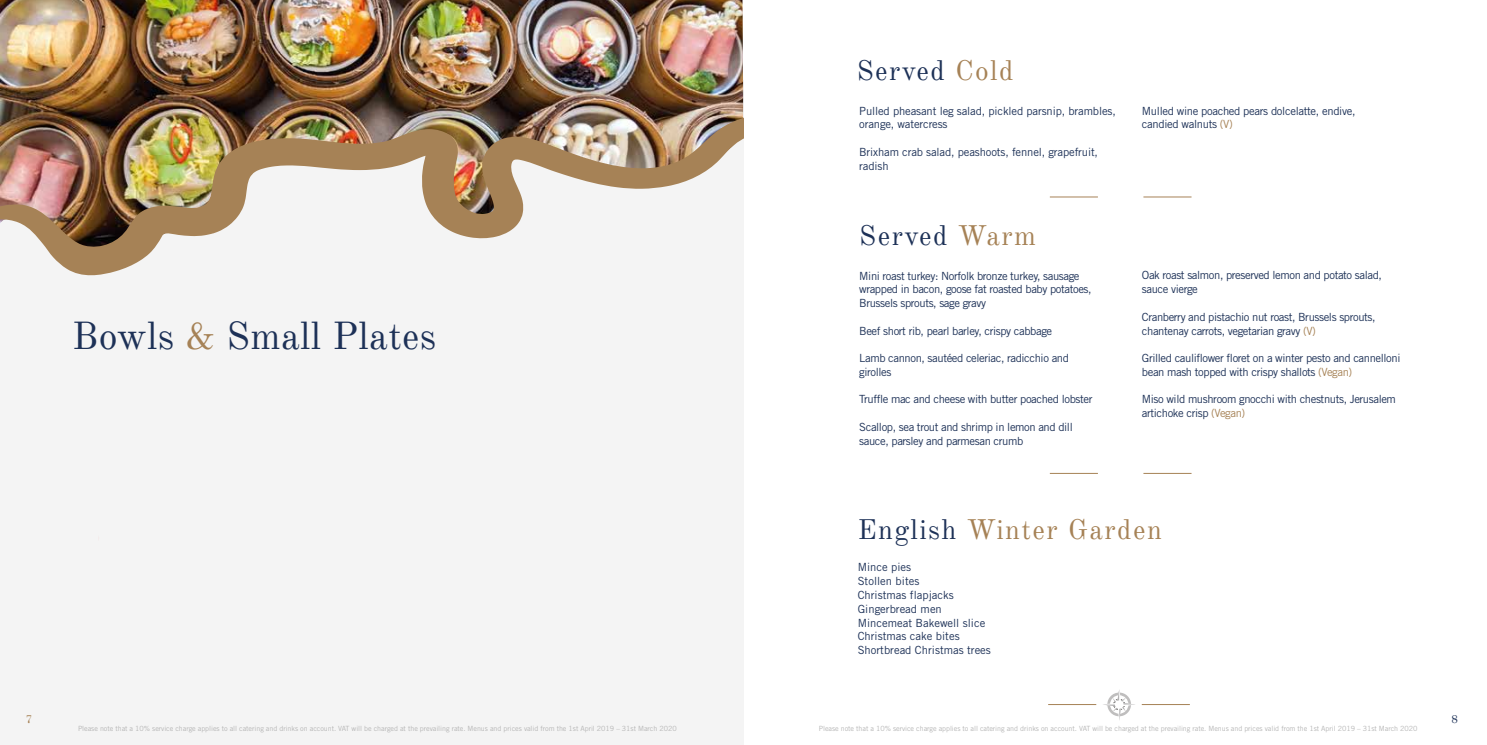
<style>
.page{position:relative;width:1487px;height:745px;background:#fff}
.page>*{position:absolute;margin:0;border:0;box-sizing:border-box;transform-origin:0 0}
.t1{font:38px "Old Standard TT";letter-spacing:.01em;color:#1d3157}
.t2{font:27.5px "Old Standard TT";letter-spacing:.05em;color:#1d3157}
.t3{font:27.5px "Old Standard TT";letter-spacing:.05em;color:#a68256}
.t4{font:11.25px/13.8px "Trade Gothic";letter-spacing:-.035em;color:#1d3157}
.t5{font:11.25px/13.8px "Trade Gothic";color:#1d3157}
.t6{font:11.25px/13.8px "Trade Gothic";letter-spacing:-.01em;color:#1d3157}
.t7{font:11.25px "Old Standard TT";color:#a68256}
.t8{font:11.25px "Old Standard TT";color:#1d3157}
.t9{font:7.12px "Trade Gothic";letter-spacing:-.005em;color:#b5b5b5}
.s1{color:#a68256}
.s2{color:#1d3157}
</style>
<div class="page">
<div style="left:0;top:81px;width:743px;height:663px;background:#f4f4f4"></div>
<img style="left:0;top:0;width:744px;height:269px">
<img style="left:0;top:109px;width:743px;height:167px">
<hr style="left:1143px;top:196px;width:48px;height:1px;background:#a68256">
<hr style="left:1049px;top:196px;width:48px;height:1px;background:#a68256">
<hr style="left:1141px;top:703px;width:48px;height:1px;background:#a68256">
<hr style="left:1048px;top:703px;width:48px;height:1px;background:#a68256">
<svg style="left:1103px;top:690px;width:32px;height:30px"></svg>
<hr style="left:1143px;top:473px;width:48px;height:1px;background:#a68256">
<hr style="left:1049px;top:473px;width:48px;height:1px;background:#a68256">
<h1 class="t1" style="left:72px;top:313px;width:366px">Bowls <span class="s1">&amp;</span> Small Plates</h1>
<h2 class="t2" style="left:856px;top:54px;width:158px">Served <span class="s1">Cold</span></h2>
<p class="t6" style="left:859px;top:104px;width:258px">Pulled pheasant leg salad, pickled parsnip, brambles, orange, watercress</p>
<p class="t6" style="left:859px;top:145px;width:240px">Brixham crab salad, peashoots, fennel, grapefruit, radish</p>
<h2 class="t2" style="left:859px;top:219px;width:178px">Served <span class="s1">Warm</span></h2>
<p class="t4" style="left:859px;top:268px;width:234px">Mini roast turkey: Norfolk bronze turkey, sausage wrapped in bacon, goose fat roasted baby potatoes,<br>Brussels sprouts, sage gravy</p>
<p class="t4" style="left:859px;top:323px;width:194px">Beef short rib, pearl barley, crispy cabbage</p>
<p class="t4" style="left:859px;top:351px;width:211px">Lamb cannon, sautéed celeriac, radicchio and girolles</p>
<p class="t4" style="left:859px;top:392px;width:235px">Truffle mac and cheese with butter poached lobster</p>
<p class="t4" style="left:859px;top:419px;width:215px">Scallop, sea trout and shrimp in lemon and dill sauce, parsley and parmesan crumb</p>
<p class="t4" style="left:1141px;top:103px;width:215px">Mulled wine poached pears dolcelatte, endive, candied walnuts <span class="s1">(V)</span></p>
<p class="t4" style="left:1141px;top:268px;width:241px">Oak roast salmon, preserved lemon and potato salad, sauce vierge</p>
<p class="t4" style="left:1141px;top:309px;width:235px">Cranberry and pistachio nut roast, Brussels sprouts, chantenay carrots, vegetarian gravy <span class="s1">(V)</span></p>
<p class="t4" style="left:1141px;top:351px;width:260px">Grilled cauliflower floret on a winter pesto and cannelloni bean mash topped with crispy shallots <span class="s1">(Vegan)</span></p>
<p class="t4" style="left:1141px;top:392px;width:255px">Miso wild mushroom gnocchi with chestnuts, Jerusalem artichoke crisp <span class="s1">(Vegan)</span></p>
<h2 class="t3" style="left:857px;top:512px;width:305px"><span class="s2">English</span> Winter Garden</h2>
<p class="t5" style="left:857px;top:560px;width:135px">Mince pies<br>Stollen bites<br>Christmas flapjacks<br>Gingerbread men<br>Mincemeat Bakewell slice<br>Christmas cake bites<br>Shortbread Christmas trees</p>
<p class="t7" style="left:11px;top:711px;width:23px">5 7</p>
<p class="t8" style="left:1451px;top:711px;width:8px">8</p>
<p class="t9" style="left:78px;top:724px;width:600px">Please note that a 10% service charge applies to all catering and drinks on account. VAT will be charged at the prevailing rate. Menus and prices valid from the 1st April 2019 – 31st March 2020</p>
<p class="t9" style="left:818px;top:723px;width:600px">Please note that a 10% service charge applies to all catering and drinks on account. VAT will be charged at the prevailing rate. Menus and prices valid from the 1st April 2019 – 31st March 2020</p>
</div>
